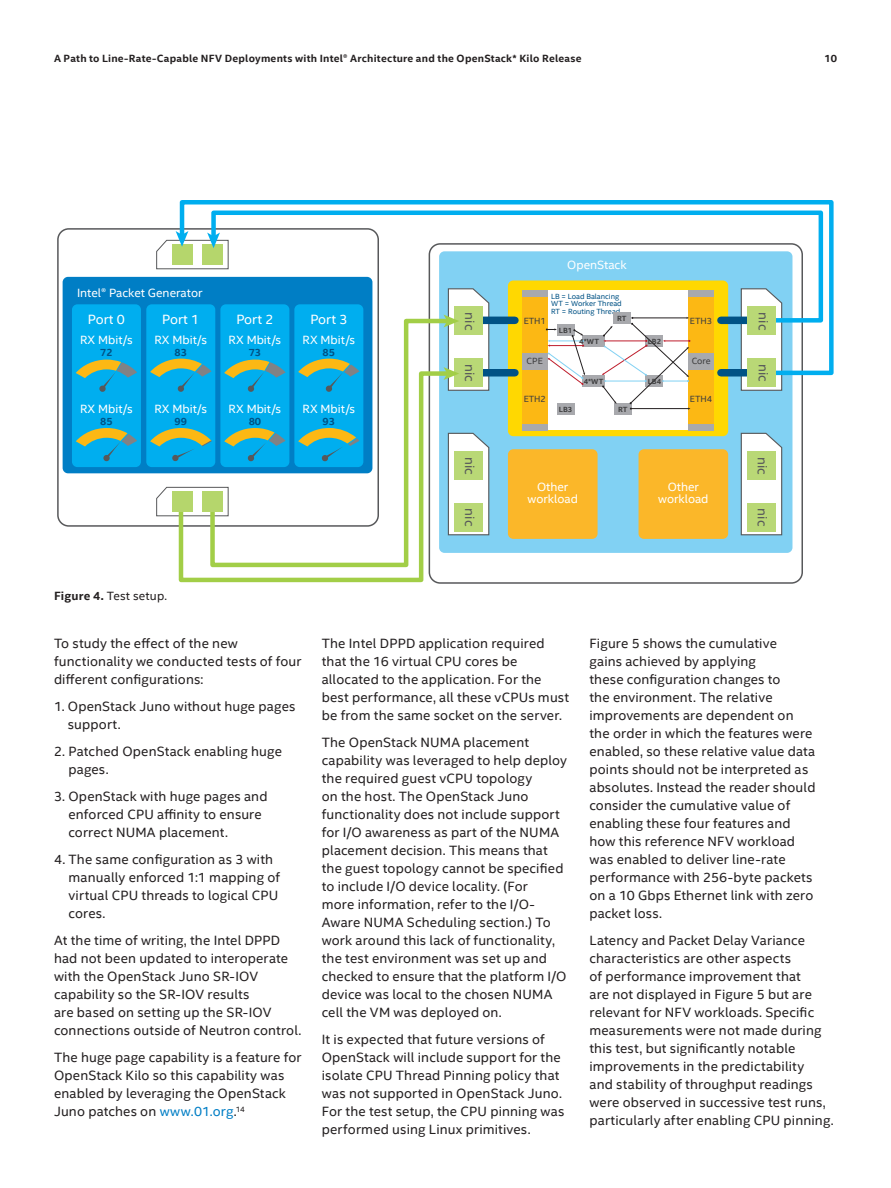
<style>
.page{position:relative;width:891px;height:1188px;background:#fff}
.page>*{position:absolute;margin:0;border:0;box-sizing:border-box;transform-origin:0 0}
.t1{font:13.5px/18px "Intel Clear";letter-spacing:.01em;color:#231f20}
.t2{font:13.5px "Intel Clear";color:#57585a}
.t3{font:13.5px "Intel Clear";color:#fff}
.t4{font:12px/12px "Intel Clear";color:#fff;text-align:center}
.t5{font:12px "Intel Clear";letter-spacing:.015em;color:#231f20}
.t6{font:700 10.5px "Intel Clear";letter-spacing:.02em;color:#231f20}
.t7{font:700 10.5px "Intel Clear";color:#005285}
.t8{font:9px "Intel Clear";color:#3e3e3f}
.t9{font:7.5px/7.5px "Intel Clear";color:#005285}
.t10{font:700 7.5px "Intel Clear";color:#3e3e3f}
.s1{font-weight:700}
.s2{color:#007ec5}
</style>
<div class="page">
<div style="left:63px;top:277px;width:309px;height:196px;background:#007ec5;border-radius:5px"></div>
<div style="left:439px;top:251px;width:353px;height:302px;background:#81d1f3;border-radius:5px"></div>
<div style="left:72px;top:304px;width:69px;height:163px;background:#00aeef;border-radius:5px"></div>
<div style="left:146px;top:304px;width:69px;height:163px;background:#00aeef;border-radius:5px"></div>
<svg style="left:156px;top:487px;width:20px;height:30px"></svg>
<svg style="left:740px;top:377px;width:43px;height:14px"></svg>
<svg style="left:453px;top:432px;width:37px;height:104px"></svg>
<div style="left:454px;top:503px;width:29px;height:28px;background:#b9d876"></div>
<div style="left:454px;top:451px;width:29px;height:29px;background:#b9d876"></div>
<svg style="left:740px;top:432px;width:43px;height:104px"></svg>
<div style="left:747px;top:503px;width:29px;height:28px;background:#b9d876"></div>
<div style="left:747px;top:451px;width:29px;height:29px;background:#b9d876"></div>
<div style="left:508px;top:449px;width:90px;height:90px;background:#fbb729;border-radius:5px"></div>
<div style="left:639px;top:449px;width:89px;height:90px;background:#fbb729;border-radius:5px"></div>
<div style="left:508px;top:281px;width:220px;height:155px;background:#ffd801;border-radius:5px"></div>
<svg style="left:178px;top:200px;width:656px;height:177px"></svg>
<svg style="left:156px;top:231px;width:73px;height:39px"></svg>
<div style="left:721px;top:317px;width:26px;height:7px;background:#005285"></div>
<div style="left:721px;top:369px;width:26px;height:8px;background:#005285"></div>
<div style="left:477px;top:369px;width:38px;height:8px;background:#005285"></div>
<div style="left:477px;top:317px;width:38px;height:7px;background:#005285"></div>
<div style="left:747px;top:307px;width:29px;height:28px;background:#b9d876"></div>
<div style="left:747px;top:359px;width:29px;height:28px;background:#b9d876"></div>
<svg style="left:176px;top:473px;width:277px;height:111px"></svg>
<svg style="left:208px;top:317px;width:245px;height:252px"></svg>
<svg style="left:444px;top:288px;width:46px;height:103px"></svg>
<div style="left:203px;top:492px;width:20px;height:20px;background:#b5d66c"></div>
<div style="left:172px;top:492px;width:20px;height:20px;background:#b5d66c"></div>
<svg style="left:76px;top:360px;width:61px;height:32px"></svg>
<svg style="left:224px;top:360px;width:62px;height:32px"></svg>
<svg style="left:150px;top:359px;width:61px;height:33px"></svg>
<svg style="left:76px;top:428px;width:61px;height:34px"></svg>
<div style="left:546px;top:291px;width:154px;height:139px;background:#fff"></div>
<svg style="left:298px;top:359px;width:62px;height:33px"></svg>
<svg style="left:150px;top:428px;width:62px;height:33px"></svg>
<svg style="left:224px;top:428px;width:62px;height:34px"></svg>
<svg style="left:298px;top:428px;width:62px;height:34px"></svg>
<div style="left:557px;top:324px;width:17px;height:12px;background:#a8a9ad"></div>
<div style="left:522px;top:292px;width:25px;height:137px;background:#fcb814"></div>
<div style="left:522px;top:291px;width:25px;height:6px;background:#a8a9ad"></div>
<div style="left:522px;top:424px;width:25px;height:6px;background:#a8a9ad"></div>
<div style="left:522px;top:353px;width:25px;height:16px;background:#a8a9ad"></div>
<div style="left:557px;top:403px;width:17px;height:12px;background:#a8a9ad"></div>
<div style="left:614px;top:403px;width:17px;height:12px;background:#a8a9ad"></div>
<div style="left:583px;top:335px;width:22px;height:12px;background:#a8a9ad"></div>
<div style="left:613px;top:312px;width:17px;height:12px;background:#a8a9ad"></div>
<div style="left:583px;top:375px;width:22px;height:12px;background:#a8a9ad"></div>
<div style="left:689px;top:292px;width:25px;height:137px;background:#fcb814"></div>
<div style="left:689px;top:291px;width:25px;height:6px;background:#a8a9ad"></div>
<div style="left:689px;top:424px;width:25px;height:6px;background:#a8a9ad"></div>
<div style="left:689px;top:353px;width:25px;height:16px;background:#a8a9ad"></div>
<svg style="left:546px;top:328px;width:39px;height:57px"></svg>
<svg style="left:602px;top:317px;width:88px;height:93px"></svg>
<p class="t6" style="left:54px;top:52px;width:529px">A Path to Line-Rate-Capable NFV Deployments with Intel® Architecture and the OpenStack* Kilo Release</p>
<p class="t6" style="left:825px;top:52px;width:14px">10</p>
<p class="t4" style="left:567px;top:259px;width:61px">OpenStack</p>
<p class="t4" style="left:77px;top:287px;width:127px">Intel® Packet Generator</p>
<p class="t3" style="left:88px;top:311px;width:39px">Port 0</p>
<p class="t4" style="left:80px;top:334px;width:54px">RX Mbit/s</p>
<p class="t7" style="left:100px;top:346px;width:14px">72</p>
<p class="t3" style="left:162px;top:311px;width:39px">Port 1</p>
<p class="t4" style="left:154px;top:334px;width:54px">RX Mbit/s</p>
<p class="t7" style="left:175px;top:346px;width:14px">83</p>
<p class="t3" style="left:236px;top:311px;width:39px">Port 2</p>
<p class="t3" style="left:310px;top:311px;width:39px">Port 3</p>
<p class="t4" style="left:229px;top:334px;width:54px">RX Mbit/s</p>
<p class="t7" style="left:249px;top:346px;width:14px">73</p>
<p class="t4" style="left:303px;top:334px;width:54px">RX Mbit/s</p>
<p class="t7" style="left:323px;top:346px;width:14px">85</p>
<p class="t2" style="left:478px;top:312px;width:19px;rotate:90deg">nic</p>
<p class="t2" style="left:478px;top:364px;width:19px;rotate:90deg">nic</p>
<p class="t9" style="left:551px;top:292px;width:72px">LB = Load Balancing<br>WT = Worker Thread<br>RT = Routing Thread</p>
<p class="t10" style="left:617px;top:314px;width:11px">RT</p>
<p class="t8" style="left:524px;top:315px;width:24px">ETH1</p>
<p class="t8" style="left:527px;top:355px;width:18px">CPE</p>
<p class="t10" style="left:559px;top:326px;width:15px">LB1</p>
<p class="t10" style="left:579px;top:337px;width:21px">4*WT</p>
<p class="t10" style="left:648px;top:337px;width:15px">LB2</p>
<p class="t10" style="left:584px;top:377px;width:21px">4*WT</p>
<p class="t10" style="left:648px;top:377px;width:15px">LB4</p>
<p class="t8" style="left:690px;top:315px;width:24px">ETH3</p>
<p class="t8" style="left:692px;top:355px;width:20px">Core</p>
<p class="t2" style="left:772px;top:312px;width:19px;rotate:90deg">nic</p>
<p class="t2" style="left:772px;top:364px;width:19px;rotate:90deg">nic</p>
<p class="t8" style="left:524px;top:394px;width:24px">ETH2</p>
<p class="t8" style="left:690px;top:394px;width:24px">ETH4</p>
<p class="t4" style="left:80px;top:403px;width:54px">RX Mbit/s</p>
<p class="t7" style="left:100px;top:415px;width:14px">85</p>
<p class="t4" style="left:154px;top:403px;width:54px">RX Mbit/s</p>
<p class="t7" style="left:175px;top:415px;width:14px">99</p>
<p class="t4" style="left:229px;top:403px;width:54px">RX Mbit/s</p>
<p class="t7" style="left:249px;top:415px;width:14px">80</p>
<p class="t4" style="left:303px;top:403px;width:54px">RX Mbit/s</p>
<p class="t7" style="left:323px;top:415px;width:14px">93</p>
<p class="t10" style="left:559px;top:405px;width:15px">LB3</p>
<p class="t10" style="left:618px;top:405px;width:11px">RT</p>
<p class="t2" style="left:478px;top:457px;width:19px;rotate:90deg">nic</p>
<p class="t2" style="left:478px;top:508px;width:19px;rotate:90deg">nic</p>
<p class="t4" style="left:528px;top:481px;width:52px">Other workload</p>
<p class="t4" style="left:658px;top:481px;width:52px">Other workload</p>
<p class="t2" style="left:771px;top:457px;width:19px;rotate:90deg">nic</p>
<p class="t2" style="left:771px;top:508px;width:19px;rotate:90deg">nic</p>
<p class="t5" style="left:54px;top:588px;width:115px"><span class="s1">Figure 4.</span> Test setup.</p>
<p class="t1" style="left:54px;top:635px;width:249px">To study the effect of the new functionality we conducted tests of four different configurations:</p>
<p class="t1" style="left:68px;top:698px;width:229px;text-indent:-14px">1. OpenStack Juno without huge pages support.</p>
<p class="t1" style="left:68px;top:743px;width:215px;text-indent:-14px">2. Patched OpenStack enabling huge pages.</p>
<p class="t1" style="left:68px;top:788px;width:201px;text-indent:-14px">3. OpenStack with huge pages and enforced CPU affinity to ensure correct NUMA placement.</p>
<p class="t1" style="left:69px;top:851px;width:213px;text-indent:-15px">4. The same configuration as 3 with manually enforced 1:1 mapping of virtual CPU threads to logical CPU cores.</p>
<p class="t1" style="left:54px;top:932px;width:249px">At the time of writing, the Intel DPPD had not been updated to interoperate with the OpenStack Juno SR-IOV capability so the SR-IOV results<br>are based on setting up the SR-IOV connections outside of Neutron control.</p>
<p class="t1" style="left:54px;top:1049px;width:249px">The huge page capability is a feature for OpenStack Kilo so this capability was enabled by leveraging the OpenStack Juno patches on <span class="s2">www.01.org</span>.<sup>14</sup></p>
<p class="t1" style="left:322px;top:635px;width:249px">The Intel DPPD application required that the 16 virtual CPU cores be allocated to the application. For the best performance, all these vCPUs must be from the same socket on the server.</p>
<p class="t1" style="left:322px;top:734px;width:247px">The OpenStack NUMA placement capability was leveraged to help deploy the required guest vCPU topology<br>on the host. The OpenStack Juno functionality does not include support for I/O awareness as part of the NUMA placement decision. This means that the guest topology cannot be specified to include I/O device locality. (For<br>more information, refer to the I/O-Aware NUMA Scheduling section.) To work around this lack of functionality, the test environment was set up and checked to ensure that the platform I/O device was local to the chosen NUMA cell the VM was deployed on.</p>
<p class="t1" style="left:322px;top:1031px;width:244px">It is expected that future versions of OpenStack will include support for the isolate CPU Thread Pinning policy that was not supported in OpenStack Juno.<br>For the test setup, the CPU pinning was performed using Linux primitives.</p>
<p class="t1" style="left:590px;top:635px;width:227px">Figure 5 shows the cumulative<br>gains achieved by applying<br>these configuration changes to<br>the environment. The relative improvements are dependent on the order in which the features were enabled, so these relative value data points should not be interpreted as absolutes. Instead the reader should consider the cumulative value of enabling these four features and how this reference NFV workload was enabled to deliver line-rate performance with 256-byte packets on a 10 Gbps Ethernet link with zero packet loss.</p>
<p class="t1" style="left:590px;top:932px;width:246px">Latency and Packet Delay Variance characteristics are other aspects<br>of performance improvement that<br>are not displayed in Figure 5 but are relevant for NFV workloads. Specific measurements were not made during this test, but significantly notable improvements in the predictability<br>and stability of throughput readings were observed in successive test runs, particularly after enabling CPU pinning.</p>
</div>
